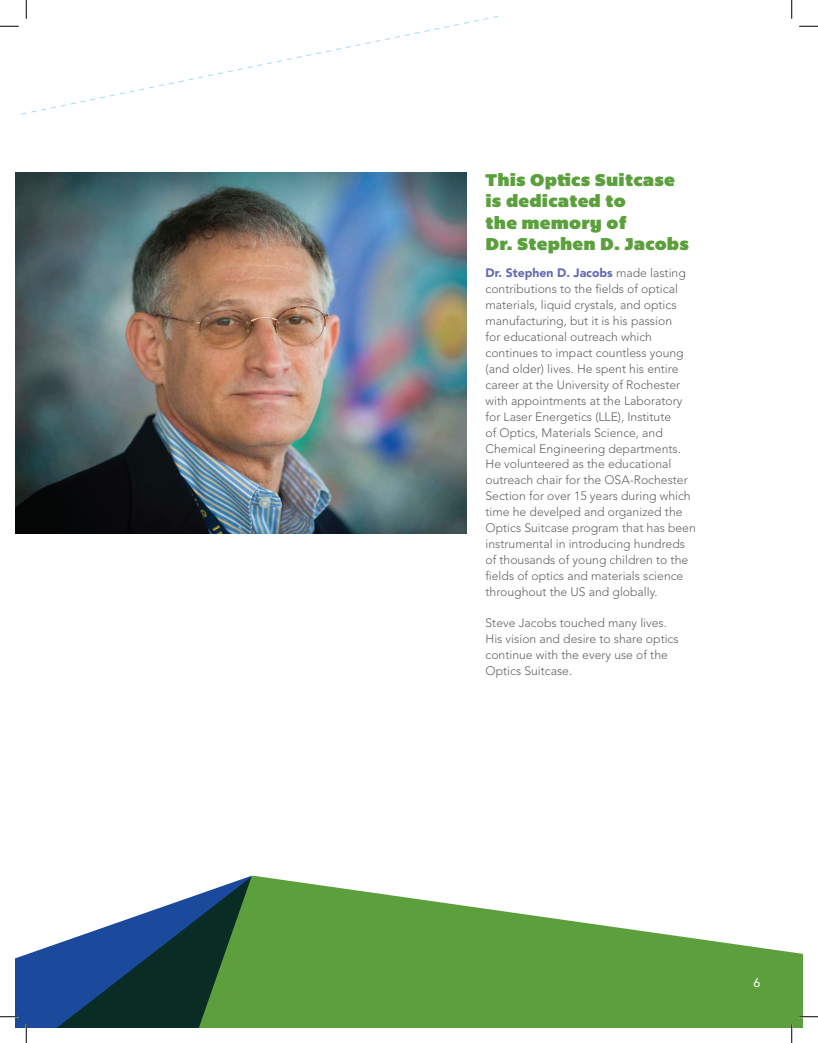
<style>
.page{position:relative;width:818px;height:1043px;background:#fff}
.page>*{position:absolute;margin:0;border:0;box-sizing:border-box;transform-origin:0 0}
.t1{font:17.5px/21.2px "Bemio";letter-spacing:.01em;color:#5ca03d}
.t2{font:12.5px "Avenir LT Std";color:#fff}
.t3{font:300 12.25px/16px "Avenir LT Std";color:#636366}
.s1{font-weight:900;color:#626aae}
</style>
<div class="page">
<img style="left:16px;top:173px;width:450px;height:360px">
<svg style="left:252px;top:875px;width:550px;height:153px;fill:#5ca03d"></svg>
<svg style="left:15px;top:875px;width:237px;height:153px"></svg>
<svg style="left:21px;top:16px;width:478px;height:99px"></svg>
<svg style="left:0;top:25px;width:19px;height:2px"></svg>
<svg style="left:799px;top:25px;width:19px;height:2px"></svg>
<svg style="left:0;top:1015px;width:19px;height:2px"></svg>
<svg style="left:799px;top:1015px;width:19px;height:2px"></svg>
<svg style="left:25px;top:0;width:2px;height:19px"></svg>
<svg style="left:25px;top:1024px;width:2px;height:18px"></svg>
<svg style="left:791px;top:0;width:1px;height:19px"></svg>
<svg style="left:790px;top:1024px;width:2px;height:18px"></svg>
<h1 class="t1" style="left:485px;top:169px;width:205px">This Optics Suitcase is dedicated to<br>the memory of<br>Dr. Stephen D. Jacobs</h1>
<p class="t3" style="left:485px;top:265px;width:212px"><span class="s1">Dr. Stephen D. Jacobs</span> made lasting contributions to the fields of optical materials, liquid crystals, and optics manufacturing, but it is his passion<br>for educational outreach which continues to impact countless young (and older) lives. He spent his entire career at the University of Rochester with appointments at the Laboratory for Laser Energetics (LLE), Institute<br>of Optics, Materials Science, and Chemical Engineering departments.<br>He volunteered as the educational outreach chair for the OSA-Rochester Section for over 15 years during which time he develped and organized the Optics Suitcase program that has been instrumental in introducing hundreds of thousands of young children to the fields of optics and materials science throughout the US and globally.</p>
<p class="t3" style="left:485px;top:615px;width:195px">Steve Jacobs touched many lives.<br>His vision and desire to share optics continue with the every use of the<br>Optics Suitcase.</p>
<p class="t2" style="left:753px;top:975px;width:8px">6</p>
</div>
